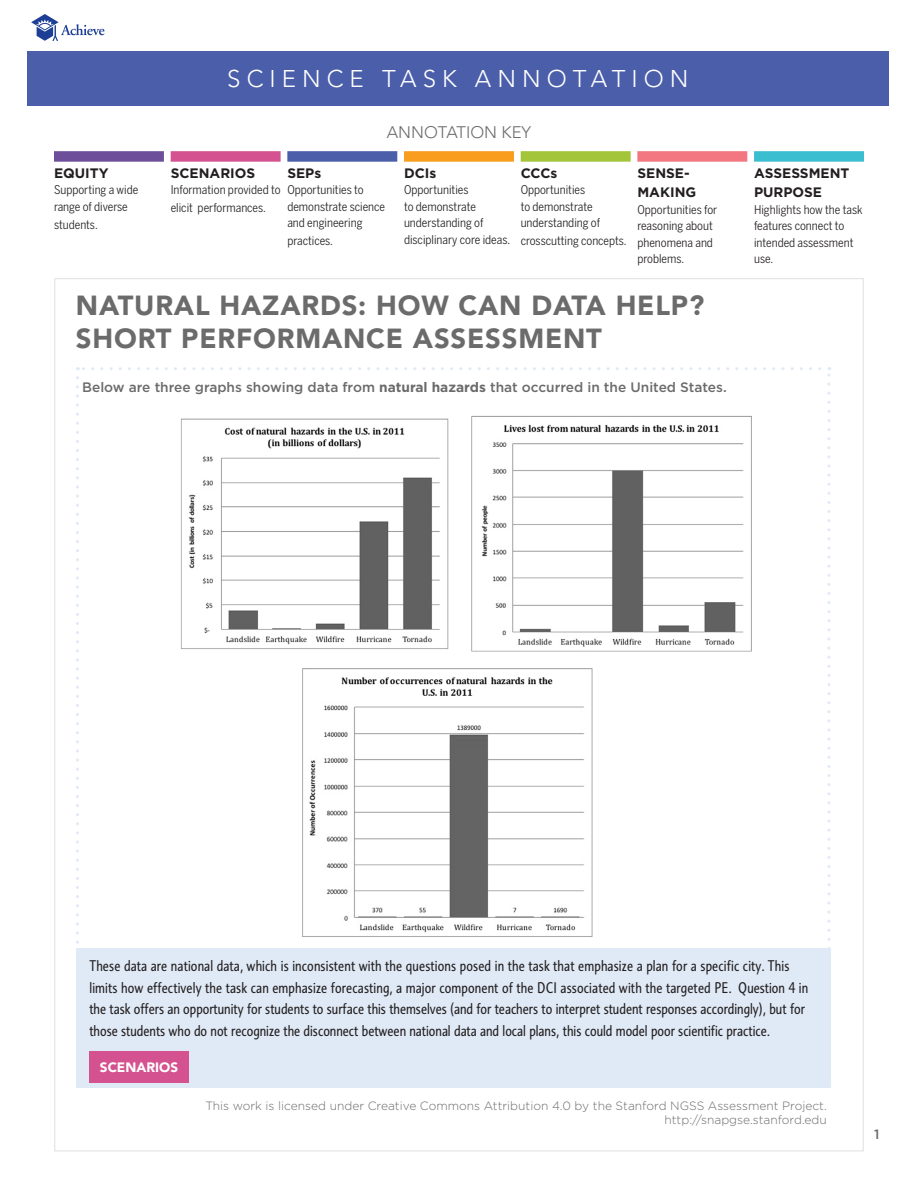
<style>
.page{position:relative;width:918px;height:1188px;background:#fff}
.page>*{position:absolute;margin:0;border:0;box-sizing:border-box;transform-origin:0 0}
.t1{font:900 27.45px/32.8px "Avenir LT";letter-spacing:.03em;color:#6b6b6b}
.t2{font:300 24px "Avenir LT";letter-spacing:.25em;color:#fff}
.t3{font:300 16.65px "Avenir LT";color:#6b6b6b}
.t4{font:condensed 15px/21.6px "Informa Pro";color:#231f20}
.t5{font:500 13.65px "Gotham";color:#6b6b6b}
.t6{font:700 13.65px/19.2px "Gotham";color:#231f20}
.t7{font:900 13.5px "Avenir LT";color:#fff}
.t8{font:500 13.5px "Gotham";color:#6b6b6b}
.t9{font:12px/16.5px "Benton Sans Condensed";color:#231f20}
.t10{font:300 12px/14.4px "Gotham";color:#6b6b6b;text-align:right}
.s1{font-weight:700}
</style>
<div class="page">
<div style="left:54px;top:278px;width:810px;height:873px;background:#fff;border:1px solid #e1dfdf"></div>
<div style="left:27px;top:51px;width:862px;height:54px;background:#4b5eaa"></div>
<div style="left:54px;top:151px;width:110px;height:11px;background:#6d4e9b"></div>
<div style="left:171px;top:151px;width:110px;height:11px;background:#d4528f"></div>
<div style="left:287px;top:151px;width:110px;height:11px;background:#4b5eaa"></div>
<div style="left:404px;top:151px;width:110px;height:11px;background:#f89d1e"></div>
<div style="left:521px;top:151px;width:110px;height:11px;background:#a2c539"></div>
<div style="left:637px;top:151px;width:110px;height:11px;background:#f27781"></div>
<div style="left:754px;top:151px;width:110px;height:11px;background:#3bbed0"></div>
<img style="left:181px;top:418px;width:268px;height:231px">
<img style="left:471px;top:415px;width:281px;height:237px">
<img style="left:302px;top:668px;width:291px;height:269px">
<div style="left:76px;top:948px;width:754px;height:140px;background:#e0eaf6"></div>
<div style="left:89px;top:1051px;width:100px;height:31px;background:#d4528f"></div>
<svg style="left:76px;top:378px;width:3px;height:566px"></svg>
<svg style="left:827px;top:367px;width:3px;height:581px"></svg>
<svg style="left:77px;top:367px;width:743px;height:3px"></svg>
<img style="left:31px;top:14px;width:74px;height:27px">
<p class="t6" style="left:54px;top:163px;width:56px">EQUITY</p>
<p class="t9" style="left:54px;top:182px;width:86px">Supporting a wide range of diverse</p>
<p class="t9" style="left:54px;top:216px;width:45px">students.</p>
<h2 class="t2" style="left:227px;top:65px;width:463px">SCIENCE TASK ANNOTATION</h2>
<p class="t3" style="left:387px;top:123px;width:146px">ANNOTATION KEY</p>
<p class="t6" style="left:171px;top:163px;width:86px">SCENARIOS</p>
<p class="t9" style="left:171px;top:181px;width:111px;line-height:18px">Information provided to elicit performances.</p>
<p class="t6" style="left:287px;top:163px;width:35px">SEPs</p>
<p class="t9" style="left:287px;top:182px;width:99px">Opportunities to demonstrate science and engineering</p>
<p class="t9" style="left:287px;top:233px;width:47px">practices.</p>
<p class="t6" style="left:404px;top:163px;width:34px">DCIs</p>
<p class="t9" style="left:404px;top:182px;width:108px">Opportunities<br>to demonstrate understanding of disciplinary core ideas.</p>
<p class="t6" style="left:521px;top:163px;width:38px">CCCs</p>
<p class="t9" style="left:521px;top:182px;width:81px">Opportunities<br>to demonstrate understanding of</p>
<p class="t9" style="left:521px;top:233px;width:108px">crosscutting concepts.</p>
<p class="t6" style="left:637px;top:163px;width:60px">SENSE-<br>MAKING</p>
<p class="t9" style="left:637px;top:201px;width:81px">Opportunities for reasoning about phenomena and problems.</p>
<h1 class="t1" style="left:76px;top:289px;width:630px">NATURAL HAZARDS: HOW CAN DATA HELP?<br>SHORT PERFORMANCE ASSESSMENT</h1>
<p class="t5" style="left:82px;top:378px;width:646px">Below are three graphs showing data from <span class="s1">natural hazards</span> that occurred in the United States.</p>
<p class="t6" style="left:754px;top:163px;width:97px">ASSESSMENT<br>PURPOSE</p>
<p class="t9" style="left:754px;top:201px;width:110px">Highlights how the task features connect to intended assessment use.</p>
<p class="t4" style="left:89px;top:955px;width:720px">These data are national data, which is inconsistent with the questions posed in the task that emphasize a plan for a specific city. This limits how effectively the task can emphasize forecasting, a major component of the DCI associated with the targeted PE. Question 4 in the task offers an opportunity for students to surface this themselves (and for teachers to interpret student responses accordingly), but for those students who do not recognize the disconnect between national data and local plans, this could model poor scientific practice.</p>
<p class="t7" style="left:100px;top:1059px;width:80px">SCENARIOS</p>
<p class="t10" style="left:205px;top:1098px;width:623px">This work is licensed under Creative Commons Attribution 4.0 by the Stanford NGSS Assessment Project. http://snapgse.stanford.edu</p>
<p class="t8" style="left:874px;top:1125px;width:7px">1</p>
</div>
